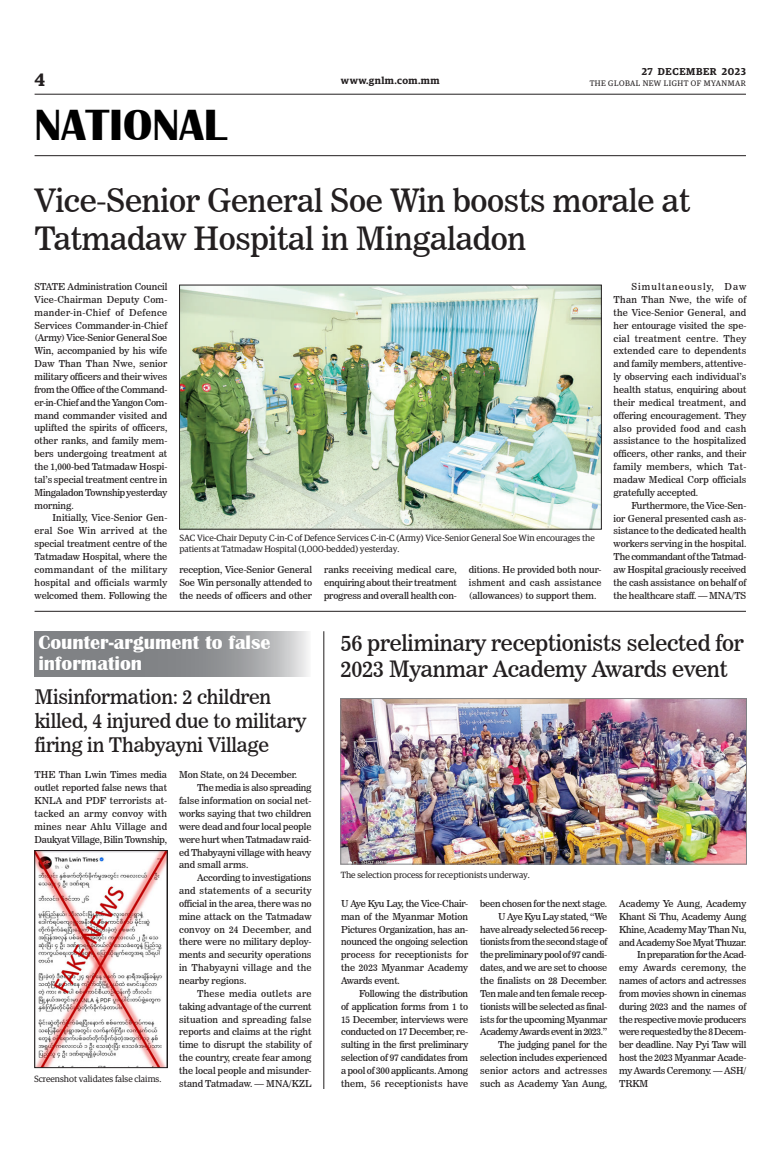
<style>
.page{position:relative;width:773px;height:1152px;background:#fff}
.page>*{position:absolute;margin:0;border:0;box-sizing:border-box;transform-origin:0 0}
.t1{font:700 45px "Britannic";color:#000}
._2_Clm_Head{font:32px/38.4px "News 706 BT Roman C";letter-spacing:-.01em;color:#231f20}
._2_Clm_Head-2{font:22.4px/26.9px "News 706 BT Roman C";letter-spacing:-.01em;color:#231f20}
._2_Clm_Head-3{font:20px/24px "News 706 BT Roman C";letter-spacing:-.01em;color:#231f20}
.t2{font:700 20px/21.4px "Britannic";color:#fff}
.t3{font:600 18px "Guardian Egyp";color:#231f20}
.t4{font:600 10px "Guardian Egyp";letter-spacing:.04em;color:#231f20}
.t5{font:600 10px "Guardian Egyp";letter-spacing:.06em;color:#231f20}
._2nd_Body{font:9.5px/12.9px "News 706 BT Roman C";letter-spacing:-.005em;color:#231f20;text-align:justify}
.Normal_Para{font:9.5px/12.9px "News 706 BT Roman C";letter-spacing:-.01em;color:#231f20;text-align:justify}
.t6{font:9px/10.8px "Guardian Egyp";color:#231f20}
.t7{font:8px "Guardian Egyp";letter-spacing:.06em;color:#231f20}
</style>
<div class="page">
<hr style="left:35px;top:94px;width:711px;height:1px;background:#231f20">
<hr style="left:35px;top:155px;width:711px;height:1px;background:#231f20">
<svg style="left:34px;top:631px;width:274px;height:46px;fill:#838588"></svg>
<img style="left:181px;top:287px;width:418px;height:240px">
<hr style="left:35px;top:611px;width:711px;height:1px;background:#231f20">
<img style="left:37px;top:852px;width:128px;height:214px">
<div style="left:35px;top:850px;width:132px;height:218px;border:1px solid #231f20"></div>
<hr style="left:323px;top:631px;width:1px;height:458px;background:#231f20">
<img style="left:342px;top:700px;width:402px;height:162px">
<div style="left:340px;top:698px;width:406px;height:166px;border:1px solid #808285"></div>
<h3 class="t3" style="left:35px;top:67px;width:12px">4</h3>
<h1 class="t1" style="left:35px;top:100px;width:193px">NATIONAL</h1>
<p class="t5" style="left:641px;top:64px;width:106px">27 DECEMBER 2023</p>
<p class="t4" style="left:341px;top:73px;width:100px">www.gnlm.com.mm</p>
<p class="t7" style="left:589px;top:78px;width:158px">THE GLOBAL NEW LIGHT OF MYANMAR</p>
<p class="_2_Clm_Head" style="left:35px;top:181px;width:657px">Vice-Senior General Soe Win boosts morale at<br>Tatmadaw Hospital in Mingaladon</p>
<p class="Normal_Para" style="left:35px;top:280px;width:134px">STATE Administration Council Vice-Chairman Deputy Com&shy;mander-in-Chief of Defence Services Commander-in-Chief (Army) Vice-Senior General Soe Win, accompanied by his wife Daw Than Than Nwe, senior military officers and their wives from the Office of the Command&shy;er-in-Chief and the Yangon Com&shy;mand commander visited and uplifted the spirits of officers, other ranks, and family mem&shy;bers undergoing treatment at the 1,000-bed Tatmadaw Hospi&shy;tal’s special treatment centre in Mingaladon Township yesterday morning.</p>
<p class="_2nd_Body" style="left:35px;top:512px;width:134px;text-indent:18px">Initially, Vice-Senior Gen&shy;eral Soe Win arrived at the special treatment centre of the Tatmadaw Hospital, where the commandant of the military hospital and officials warmly welcomed them. Following the</p>
<p class="t6" style="left:179px;top:532px;width:417px">SAC Vice-Chair Deputy C-in-C of Defence Services C-in-C (Army) Vice-Senior General Soe Win encourages the patients at Tatmadaw Hospital (1,000-bedded) yesterday.</p>
<p class="_2nd_Body" style="left:179px;top:563px;width:134px">reception, Vice-Senior General Soe Win personally attended to the needs of officers and other</p>
<p class="_2nd_Body" style="left:324px;top:563px;width:134px">ranks receiving medical care, enquiring about their treatment progress and overall health con-</p>
<p class="_2nd_Body" style="left:469px;top:563px;width:134px">ditions. He provided both nour&shy;ishment and cash assistance (allowances) to support them.</p>
<p class="_2nd_Body" style="left:613px;top:280px;width:134px;text-indent:18px">Simultaneously, Daw Than Than Nwe, the wife of the Vice-Senior General, and her entourage visited the spe&shy;cial treatment centre. They extended care to dependents and family members, attentive&shy;ly observing each individual’s health status, enquiring about their medical treatment, and offering encouragement. They also provided food and cash assistance to the hospitalized officers, other ranks, and their family members, which Tat&shy;madaw Medical Corp officials gratefully accepted.</p>
<p class="_2nd_Body" style="left:613px;top:499px;width:134px;text-indent:18px">Furthermore, the Vice-Sen&shy;ior General presented cash as&shy;sistance to the dedicated health workers serving in the hospital.<br>The commandant of the Tatmad&shy;aw Hospital graciously received the cash assistance on behalf of the healthcare staff. — MNA/TS</p>
<p class="t2" style="left:38px;top:632px;width:234px">Counter-argument to false information</p>
<p class="_2_Clm_Head-3" style="left:35px;top:684px;width:273px">Misinformation: 2 children killed, 4 injured due to military firing in Thabyayni Village</p>
<p class="Normal_Para" style="left:35px;top:768px;width:134px">THE Than Lwin Times media outlet reported false news that KNLA and PDF terrorists at&shy;tacked an army convoy with mines near Ahlu Village and Daukyat Village, Bilin Township,</p>
<p class="Normal_Para" style="left:179px;top:768px;width:120px">Mon State, on 24 December.</p>
<p class="_2nd_Body" style="left:179px;top:781px;width:134px;text-indent:18px">The media is also spreading false information on social net&shy;works saying that two children were dead and four local people were hurt when Tatmadaw raid&shy;ed Thabyayni village with heavy and small arms.</p>
<p class="_2nd_Body" style="left:179px;top:871px;width:134px;text-indent:18px">According to investigations and statements of a security official in the area, there was no mine attack on the Tatmadaw convoy on 24 December, and there were no military deploy&shy;ments and security operations in Thabyayni village and the nearby regions.</p>
<p class="_2nd_Body" style="left:179px;top:987px;width:134px;text-indent:18px">These media outlets are taking advantage of the current situation and spreading false reports and claims at the right time to disrupt the stability of the country, create fear among the local people and misunder&shy;stand Tatmadaw. — MNA/KZL</p>
<p class="t6" style="left:34px;top:1073px;width:129px">Screenshot validates false claims.</p>
<p class="_2_Clm_Head-2" style="left:341px;top:629px;width:404px">56 preliminary receptionists selected for<br>2023 Myanmar Academy Awards event</p>
<p class="t6" style="left:341px;top:868px;width:191px">The selection process for receptionists underway.</p>
<p class="Normal_Para" style="left:341px;top:897px;width:129px">U Aye Kyu Lay, the Vice-Chair&shy;man of the Myanmar Motion Pictures Organization, has an&shy;nounced the ongoing selection process for receptionists for the 2023 Myanmar Academy Awards event.</p>
<p class="_2nd_Body" style="left:341px;top:987px;width:129px;text-indent:18px">Following the distribution of application forms from 1 to 15 December, interviews were conducted on 17 December, re&shy;sulting in the first preliminary selection of 97 candidates from a pool of 300 applicants. Among them, 56 receptionists have</p>
<p class="_2nd_Body" style="left:480px;top:897px;width:129px">been chosen for the next stage.</p>
<p class="_2nd_Body" style="left:480px;top:910px;width:129px;text-indent:18px">U Aye Kyu Lay stated, “We have already selected 56 recep&shy;tionists from the second stage of the preliminary pool of 97 candi&shy;dates, and we are set to choose the finalists on 28 December.<br>Ten male and ten female recep&shy;tionists will be selected as final&shy;ists for the upcoming Myanmar Academy Awards event in 2023.”</p>
<p class="_2nd_Body" style="left:480px;top:1038px;width:129px;text-indent:18px">The judging panel for the selection includes experienced senior actors and actresses such as Academy Yan Aung,</p>
<p class="_2nd_Body" style="left:619px;top:897px;width:129px">Academy Ye Aung, Academy Khant Si Thu, Academy Aung Khine, Academy May Than Nu, and Academy Soe Myat Thuzar.</p>
<p class="_2nd_Body" style="left:619px;top:948px;width:129px;text-indent:18px">In preparation for the Acad&shy;emy Awards ceremony, the names of actors and actresses from movies shown in cinemas during 2023 and the names of the respective movie producers were requested by the 8 Decem&shy;ber deadline. Nay Pyi Taw will host the 2023 Myanmar Acade&shy;my Awards Ceremony. — ASH/ TRKM</p>
</div>
